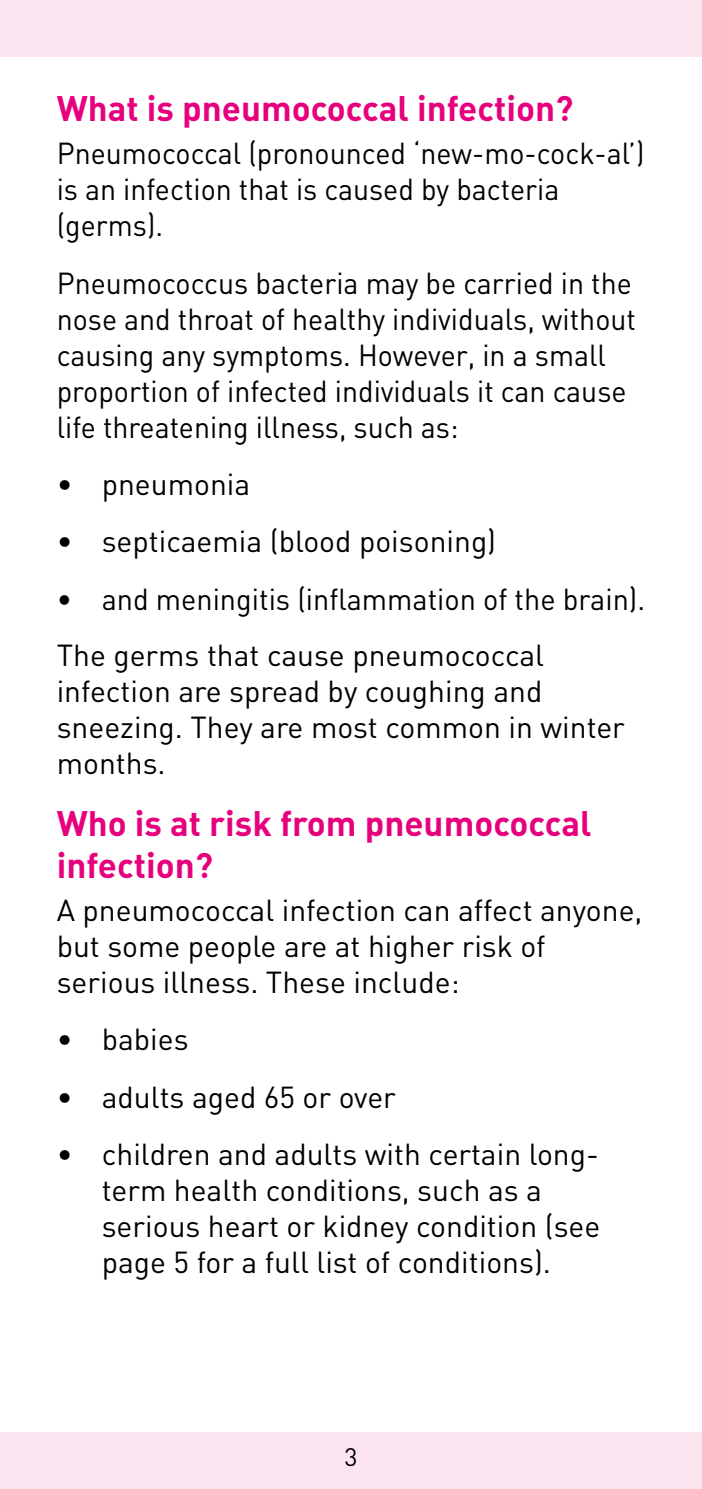
<style>
.page{position:relative;width:702px;height:1489px;background:#fff}
.page>*{position:absolute;margin:0;border:0;box-sizing:border-box;transform-origin:0 0}
.t1{font:35px/42px "DIN Bold Alternate";color:#e6007d}
.t2{font:30px/36px "DIN";color:#000}
.t3{font:30px/36px "DIN";color:#000;scale:.95 1}
.t4{font:30px/56px "DIN";color:#000;scale:.96 1}
.t5{font:25px "DIN";color:#000}
</style>
<div class="page">
<div style="left:0;top:1432px;width:702px;height:56px;background:#fce5f1"></div>
<div style="left:0;top:0;width:702px;height:57px;background:#fce5f1"></div>
<p class="t1" style="left:57px;top:86px;width:518px">What is pneumococcal infection?</p>
<p class="t3" style="left:57px;top:135px;width:620px">Pneumococcal (pronounced ‘new-mo-cock-al’) is an infection that is caused by bacteria (germs).</p>
<p class="t3" style="left:57px;top:264px;width:611px">Pneumococcus bacteria may be carried in the nose and throat of healthy individuals, without causing any symptoms. However, in a small proportion of infected individuals it can cause life threatening illness, such as:</p>
<p class="t2" style="left:57px;top:465px;width:195px">• pneumonia</p>
<p class="t2" style="left:57px;top:523px;width:441px">• septicaemia (blood poisoning)</p>
<p class="t4" style="left:57px;top:570px;width:614px">• and meningitis (inflammation of the brain).<br>The germs that cause pneumococcal</p>
<p class="t2" style="left:57px;top:672px;width:569px">infection are spread by coughing and sneezing. They are most common in winter months.</p>
<p class="t1" style="left:57px;top:800px;width:536px">Who is at risk from pneumococcal infection?</p>
<p class="t2" style="left:57px;top:891px;width:587px">A pneumococcal infection can affect anyone, but some people are at higher risk of serious illness. These include:</p>
<p class="t2" style="left:57px;top:1020px;width:133px">• babies</p>
<p class="t2" style="left:57px;top:1078px;width:341px">• adults aged 65 or over</p>
<p class="t2" style="left:102px;top:1135px;width:500px;text-indent:-45px">• children and adults with certain long&shy;term health conditions, such as a serious heart or kidney condition (see page 5 for a full list of conditions).</p>
<p class="t5" style="left:344px;top:1440px;width:15px">3</p>
</div>
